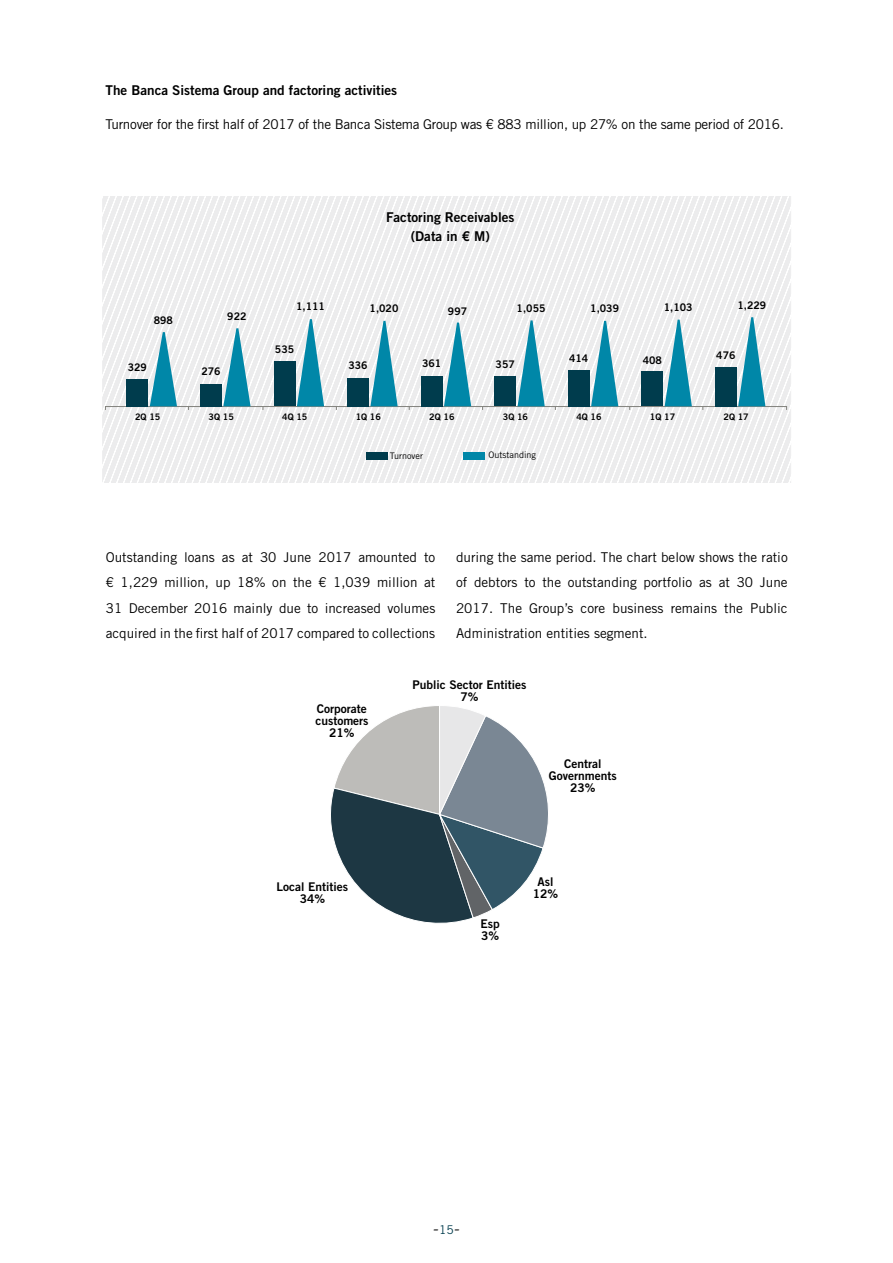
<style>
.page{position:relative;width:893px;height:1263px;background:#fff}
.page>*{position:absolute;margin:0;border:0;box-sizing:border-box;transform-origin:0 0}
.t1{font:18px "Minion Pro";color:#000}
.t2{font:13.5px/25.5px "Trade Gothic LT Std";color:#000;text-align:justify}
.t3{font:13.5px "Trade Gothic LT Std";letter-spacing:-.02em;color:#000}
.t4{font:13.5px/19.5px "Trade Gothic LT Std Bd 2";color:#000;text-align:center}
.t5{font:12px/12px "Trade Gothic LT Std Bd 2";color:#000;text-align:center}
.t6{font:10.5px "Trade Gothic LT Std Bd 2";color:#000}
.t7{font:9px "Trade Gothic LT Std Bd 2";color:#000}
.t8{font:9px "Trade Gothic LT Std";color:#000}
.s1{font-family:"Trade Gothic LT Std";font-size:12px;color:#003c4d}
</style>
<div class="page">
<svg style="left:102px;top:197px;width:689px;height:286px"></svg>
<div style="left:105px;top:406px;width:682px;height:4px;border:1px solid #83837e"></div>
<div style="left:366px;top:452px;width:22px;height:7px;background:#003c4d"></div>
<div style="left:464px;top:452px;width:21px;height:7px;background:#0087a8"></div>
<div style="left:127px;top:379px;width:21px;height:27px;background:#003c4d"></div>
<svg style="left:150px;top:332px;width:27px;height:74px;background:#6eb7c9"></svg>
<div style="left:347px;top:378px;width:22px;height:28px;background:#003c4d"></div>
<svg style="left:370px;top:321px;width:28px;height:85px;background:#73b9ca"></svg>
<div style="left:568px;top:370px;width:21px;height:36px;background:#003c4d"></div>
<svg style="left:591px;top:321px;width:27px;height:85px;background:#6eb7c9"></svg>
<div style="left:200px;top:384px;width:22px;height:22px;background:#003c4d"></div>
<svg style="left:223px;top:328px;width:28px;height:78px;background:#73b9cb"></svg>
<div style="left:421px;top:376px;width:21px;height:30px;background:#003c4d"></div>
<svg style="left:444px;top:323px;width:27px;height:83px;background:#6eb7c9"></svg>
<div style="left:642px;top:371px;width:21px;height:35px;background:#003c4d"></div>
<svg style="left:665px;top:320px;width:27px;height:86px;background:#6eb7c9"></svg>
<div style="left:274px;top:361px;width:21px;height:45px;background:#003c4d"></div>
<svg style="left:297px;top:319px;width:27px;height:87px;background:#6eb7c9"></svg>
<div style="left:495px;top:377px;width:21px;height:29px;background:#003c4d"></div>
<svg style="left:518px;top:320px;width:27px;height:86px;background:#6fb7c9"></svg>
<div style="left:715px;top:367px;width:21px;height:39px;background:#003c4d"></div>
<svg style="left:738px;top:317px;width:27px;height:89px;background:#6eb7c9"></svg>
<svg style="left:330px;top:706px;width:218px;height:218px"></svg>
<p class="t4" style="left:106px;top:80px;width:293px">The Banca Sistema Group and factoring activities</p>
<p class="t3" style="left:106px;top:116px;width:680px">Turnover for the first half of 2017 of the Banca Sistema Group was € 883 million, up 27% on the same period of 2016.</p>
<p class="t4" style="left:386px;top:207px;width:130px">Factoring Receivables (Data in € M)</p>
<p class="t6" style="left:154px;top:313px;width:21px">898</p>
<p class="t6" style="left:227px;top:309px;width:21px">922</p>
<p class="t6" style="left:296px;top:300px;width:30px">1,111</p>
<p class="t6" style="left:370px;top:302px;width:30px">1,020</p>
<p class="t6" style="left:517px;top:302px;width:30px">1,055</p>
<p class="t6" style="left:590px;top:302px;width:30px">1,039</p>
<p class="t6" style="left:448px;top:304px;width:21px">997</p>
<p class="t6" style="left:664px;top:301px;width:30px">1,103</p>
<p class="t6" style="left:737px;top:298px;width:30px">1,229</p>
<p class="t6" style="left:128px;top:360px;width:21px">329</p>
<p class="t6" style="left:201px;top:365px;width:21px">276</p>
<p class="t6" style="left:275px;top:343px;width:21px">535</p>
<p class="t6" style="left:348px;top:359px;width:21px">336</p>
<p class="t6" style="left:422px;top:357px;width:21px">361</p>
<p class="t6" style="left:496px;top:358px;width:21px">357</p>
<p class="t6" style="left:569px;top:351px;width:21px">414</p>
<p class="t6" style="left:643px;top:353px;width:21px">408</p>
<p class="t6" style="left:716px;top:348px;width:21px">476</p>
<p class="t7" style="left:135px;top:411px;width:27px">2Q 15</p>
<p class="t7" style="left:209px;top:411px;width:27px">3Q 15</p>
<p class="t7" style="left:282px;top:411px;width:27px">4Q 15</p>
<p class="t7" style="left:356px;top:411px;width:27px">1Q 16</p>
<p class="t7" style="left:429px;top:411px;width:27px">2Q 16</p>
<p class="t7" style="left:503px;top:411px;width:27px">3Q 16</p>
<p class="t7" style="left:576px;top:411px;width:27px">4Q 16</p>
<p class="t7" style="left:650px;top:411px;width:27px">1Q 17</p>
<p class="t7" style="left:723px;top:411px;width:27px">2Q 17</p>
<p class="t8" style="left:390px;top:450px;width:35px">Turnover</p>
<p class="t8" style="left:489px;top:449px;width:49px">Outstanding</p>
<p class="t2" style="left:106px;top:544px;width:331px">Outstanding loans as at 30 June 2017 amounted to € 1,229 million, up 18% on the € 1,039 million at 31 December 2016 mainly due to increased volumes acquired in the first half of 2017 compared to collections</p>
<p class="t2" style="left:456px;top:544px;width:333px">during the same period. The chart below shows the ratio of debtors to the outstanding portfolio as at 30 June 2017. The Group’s core business remains the Public Administration entities segment.</p>
<p class="t5" style="left:315px;top:703px;width:55px">Corporate customers<br>21%</p>
<p class="t5" style="left:277px;top:880px;width:73px">Local Entities<br>34%</p>
<p class="t5" style="left:412px;top:678px;width:115px">Public Sector Entities<br>7%</p>
<p class="t5" style="left:549px;top:757px;width:69px">Central<br>Governments<br>23%</p>
<p class="t5" style="left:480px;top:917px;width:21px;text-align:left">Esp<br>3%</p>
<p class="t5" style="left:533px;top:875px;width:27px">Asl<br>12%</p>
<h1 class="t1" style="left:433px;top:1216px;width:29px">-<span class="s1">15</span>-</h1>
</div>
